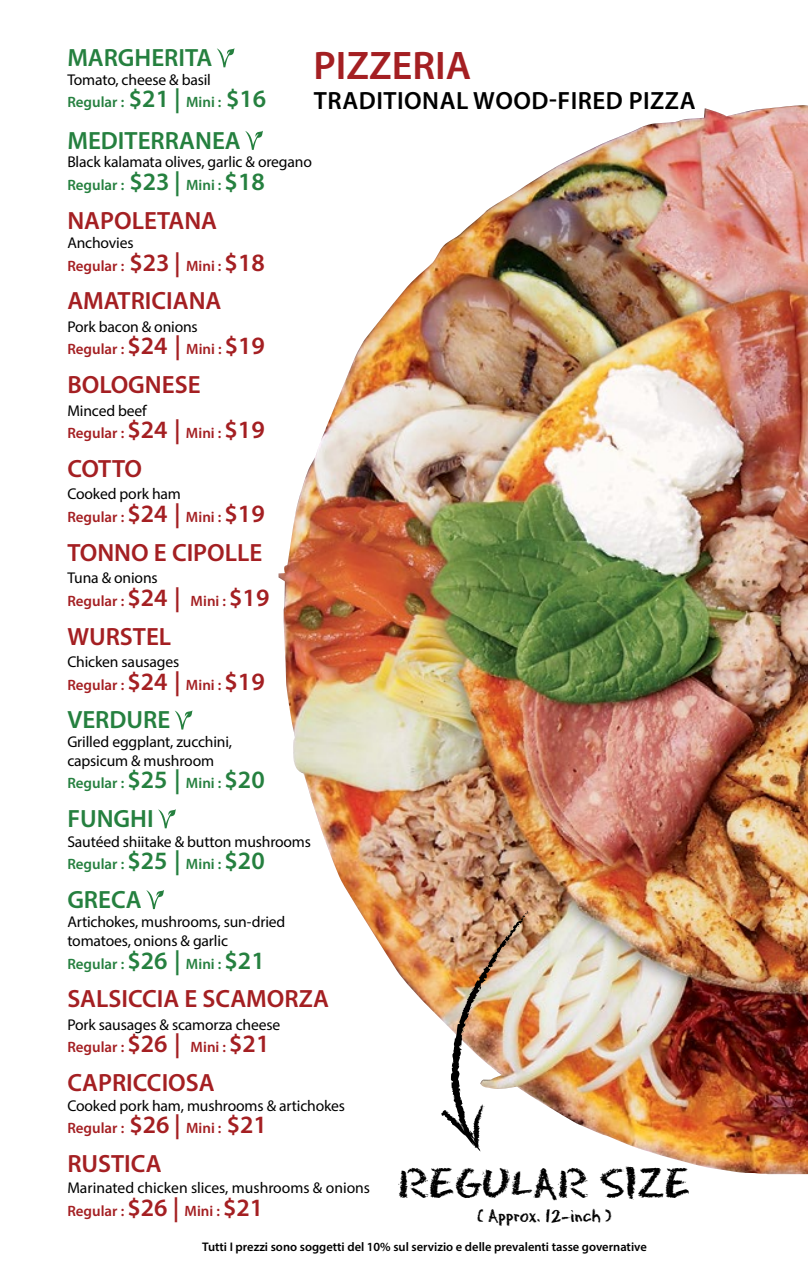
<style>
.page{position:relative;width:808px;height:1276px;background:#fff}
.page>*{position:absolute;margin:0;border:0;box-sizing:border-box;transform-origin:0 0}
.t1{font:43.75px "Eraser Dust";color:#000}
.t2{font:600 40px "Myriad Pro";color:#a41f22}
.t3{font:600 25px "Myriad Pro";color:#a41f22}
.t4{font:600 25px "Myriad Pro";color:#25803f}
.t5{font:600 25px "Myriad Pro";letter-spacing:.02em;color:#000}
.t6{font:18.75px "Eraser Dust";color:#000}
.t7{font:15.62px/18.8px "Myriad Pro";letter-spacing:-.01em;color:#000}
.t8{font:600 15px "Myriad Pro";color:#a41f22}
.t9{font:600 15px "Myriad Pro";color:#25803f}
.t10{font:600 12.5px "Myriad Pro";color:#000}
.s1{font-size:25px}
</style>
<div class="page">
<svg style="left:217px;top:48px;width:18px;height:19px"></svg>
<svg style="left:245px;top:131px;width:18px;height:19px"></svg>
<svg style="left:175px;top:710px;width:18px;height:19px"></svg>
<svg style="left:158px;top:809px;width:18px;height:19px"></svg>
<svg style="left:146px;top:890px;width:18px;height:19px"></svg>
<img style="left:278px;top:105px;width:530px;height:1069px">
<img style="left:441px;top:911px;width:87px;height:240px">
<h3 class="t4" style="left:67px;top:42px;width:146px">MARGHERITA</h3>
<p class="t7" style="left:67px;top:70px;width:145px">Tomato, cheese &amp; basil</p>
<p class="t9" style="left:67px;top:93px;width:201px">Regular : <span class="s1">$21 |</span> Mini : <span class="s1">$16</span></p>
<h3 class="t4" style="left:67px;top:124px;width:175px">MEDITERRANEA</h3>
<p class="t7" style="left:67px;top:152px;width:246px">Black kalamata olives, garlic &amp; oregano</p>
<p class="t9" style="left:67px;top:175px;width:199px">Regular : <span class="s1">$23 |</span> Mini : <span class="s1">$18</span></p>
<h3 class="t3" style="left:67px;top:204px;width:151px">NAPOLETANA</h3>
<p class="t7" style="left:67px;top:233px;width:68px">Anchovies</p>
<p class="t8" style="left:67px;top:256px;width:199px">Regular : <span class="s1">$23 |</span> Mini : <span class="s1">$18</span></p>
<h3 class="t3" style="left:67px;top:285px;width:156px">AMATRICIANA</h3>
<p class="t7" style="left:67px;top:317px;width:132px">Pork bacon &amp; onions</p>
<p class="t8" style="left:67px;top:340px;width:199px">Regular : <span class="s1">$24 |</span> Mini : <span class="s1">$19</span></p>
<h3 class="t3" style="left:67px;top:369px;width:135px">BOLOGNESE</h3>
<p class="t7" style="left:67px;top:401px;width:81px">Minced beef</p>
<p class="t8" style="left:67px;top:423px;width:199px">Regular : <span class="s1">$24 |</span> Mini : <span class="s1">$19</span></p>
<h3 class="t3" style="left:67px;top:453px;width:76px">COTTO</h3>
<p class="t7" style="left:67px;top:484px;width:115px">Cooked pork ham</p>
<p class="t8" style="left:67px;top:507px;width:199px">Regular : <span class="s1">$24 |</span> Mini : <span class="s1">$19</span></p>
<h3 class="t3" style="left:67px;top:536px;width:197px">TONNO E CIPOLLE</h3>
<p class="t7" style="left:67px;top:568px;width:92px">Tuna &amp; onions</p>
<p class="t8" style="left:67px;top:591px;width:204px">Regular : <span class="s1">$24 |</span> Mini : <span class="s1">$19</span></p>
<h3 class="t3" style="left:67px;top:620px;width:105px">WURSTEL</h3>
<p class="t7" style="left:67px;top:652px;width:113px">Chicken sausages</p>
<p class="t8" style="left:67px;top:675px;width:199px">Regular : <span class="s1">$24 |</span> Mini : <span class="s1">$19</span></p>
<h3 class="t4" style="left:67px;top:704px;width:104px">VERDURE</h3>
<p class="t7" style="left:67px;top:732px;width:166px">Grilled eggplant, zucchini, capsicum &amp; mushroom</p>
<p class="t9" style="left:67px;top:773px;width:199px">Regular : <span class="s1">$25 |</span> Mini : <span class="s1">$20</span></p>
<h3 class="t4" style="left:67px;top:803px;width:88px">FUNGHI</h3>
<p class="t7" style="left:67px;top:831px;width:245px">Sautéed shiitake &amp; button mushrooms</p>
<p class="t9" style="left:67px;top:854px;width:199px">Regular : <span class="s1">$25 |</span> Mini : <span class="s1">$20</span></p>
<h3 class="t4" style="left:67px;top:883px;width:76px">GRECA</h3>
<p class="t7" style="left:67px;top:911px;width:219px;line-height:19.5px">Artichokes, mushrooms, sun-dried tomatoes, onions &amp; garlic</p>
<p class="t9" style="left:67px;top:954px;width:199px">Regular : <span class="s1">$26 |</span> Mini : <span class="s1">$21</span></p>
<h3 class="t3" style="left:67px;top:983px;width:263px">SALSICCIA E SCAMORZA</h3>
<p class="t7" style="left:67px;top:1015px;width:214px">Pork sausages &amp; scamorza cheese</p>
<p class="t8" style="left:67px;top:1037px;width:204px">Regular : <span class="s1">$26 |</span> Mini : <span class="s1">$21</span></p>
<h3 class="t3" style="left:67px;top:1067px;width:149px">CAPRICCIOSA</h3>
<p class="t7" style="left:67px;top:1095px;width:279px">Cooked pork ham, mushrooms &amp; artichokes</p>
<p class="t8" style="left:67px;top:1118px;width:201px">Regular : <span class="s1">$26 |</span> Mini : <span class="s1">$21</span></p>
<h3 class="t3" style="left:67px;top:1147px;width:96px">RUSTICA</h3>
<p class="t7" style="left:67px;top:1178px;width:304px">Marinated chicken slices, mushrooms &amp; onions</p>
<p class="t8" style="left:67px;top:1201px;width:197px">Regular : <span class="s1">$26 |</span> Mini : <span class="s1">$21</span></p>
<h2 class="t2" style="left:314px;top:40px;width:159px">PIZZERIA</h2>
<h3 class="t5" style="left:314px;top:84px;width:383px">TRADITIONAL WOOD-FIRED PIZZA</h3>
<h1 class="t1" style="left:398px;top:1153px;width:293px">REGULAR SIZE</h1>
<p class="t6" style="left:477px;top:1202px;width:136px">( Approx. 12-inch )</p>
<p class="t10" style="left:202px;top:1239px;width:446px">Tutti I prezzi sono soggetti del 10% sul servizio e delle prevalenti tasse governative</p>
</div>
